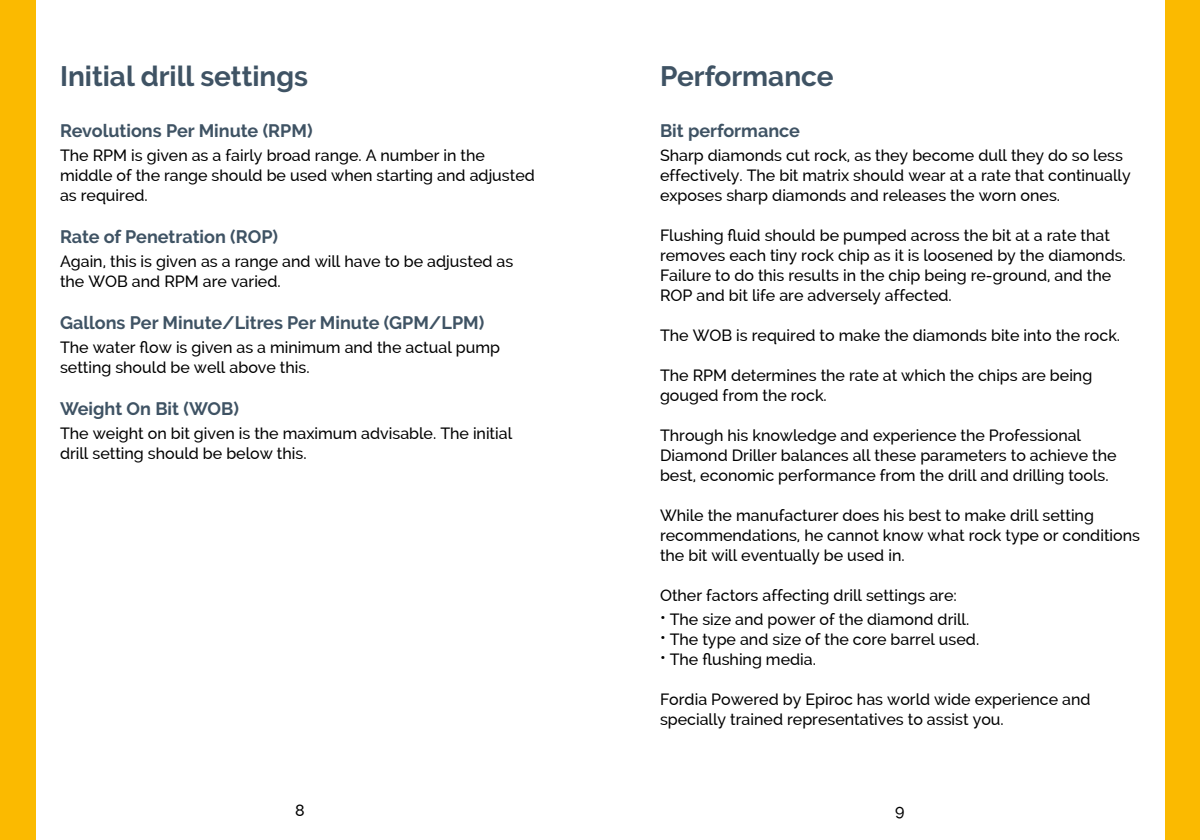
<style>
.page{position:relative;width:1200px;height:840px;background:#fff}
.page>*{position:absolute;margin:0;border:0;box-sizing:border-box;transform-origin:0 0}
.t1{font:700 28px "Raleway";color:#3f5364}
.t2{font:700 18px "Raleway";color:#3f5364}
.t3{font:500 16px/20px "Raleway";color:#000}
</style>
<div class="page">
<div style="left:1165px;top:0;width:35px;height:840px;background:#fbba00"></div>
<div style="left:0;top:0;width:36px;height:840px;background:#fbba00"></div>
<h1 class="t1" style="left:60px;top:60px;width:250px">Initial drill settings</h1>
<p class="t2" style="left:60px;top:120px;width:254px">Revolutions Per Minute (RPM)</p>
<p class="t3" style="left:60px;top:145px;width:476px">The RPM is given as a fairly broad range. A number in the middle of the range should be used when starting and adjusted as required.</p>
<p class="t2" style="left:60px;top:226px;width:220px">Rate of Penetration (ROP)</p>
<p class="t3" style="left:60px;top:251px;width:455px">Again, this is given as a range and will have to be adjusted as the WOB and RPM are varied.</p>
<p class="t2" style="left:60px;top:312px;width:426px">Gallons Per Minute/Litres Per Minute (GPM/LPM)</p>
<p class="t3" style="left:60px;top:337px;width:442px">The water flow is given as a minimum and the actual pump setting should be well above this.</p>
<p class="t2" style="left:60px;top:398px;width:180px">Weight On Bit (WOB)</p>
<p class="t3" style="left:60px;top:423px;width:454px">The weight on bit given is the maximum advisable. The initial drill setting should be below this.</p>
<h1 class="t1" style="left:660px;top:60px;width:175px">Performance</h1>
<p class="t2" style="left:660px;top:120px;width:142px">Bit performance</p>
<p class="t3" style="left:660px;top:145px;width:472px">Sharp diamonds cut rock, as they become dull they do so less effectively. The bit matrix should wear at a rate that continually exposes sharp diamonds and releases the worn ones.</p>
<p class="t3" style="left:660px;top:225px;width:467px">Flushing fluid should be pumped across the bit at a rate that removes each tiny rock chip as it is loosened by the diamonds.<br>Failure to do this results in the chip being re-ground, and the ROP and bit life are adversely affected.</p>
<p class="t3" style="left:660px;top:325px;width:462px">The WOB is required to make the diamonds bite into the rock.</p>
<p class="t3" style="left:660px;top:365px;width:434px">The RPM determines the rate at which the chips are being gouged from the rock.</p>
<p class="t3" style="left:660px;top:425px;width:458px">Through his knowledge and experience the Professional<br>Diamond Driller balances all these parameters to achieve the best, economic performance from the drill and drilling tools.</p>
<p class="t3" style="left:660px;top:505px;width:482px">While the manufacturer does his best to make drill setting recommendations, he cannot know what rock type or conditions the bit will eventually be used in.</p>
<p class="t3" style="left:660px;top:585px;width:298px">Other factors affecting drill settings are:</p>
<p class="t3" style="left:660px;top:609px;width:311px">• The size and power of the diamond drill.</p>
<p class="t3" style="left:660px;top:629px;width:321px">• The type and size of the core barrel used.</p>
<p class="t3" style="left:660px;top:649px;width:157px">• The flushing media.</p>
<p class="t3" style="left:660px;top:689px;width:432px">Fordia Powered by Epiroc has world wide experience and specially trained representatives to assist you.</p>
<p class="t3" style="left:295px;top:801px;width:11px">8</p>
<p class="t3" style="left:895px;top:801px;width:11px">9</p>
</div>
